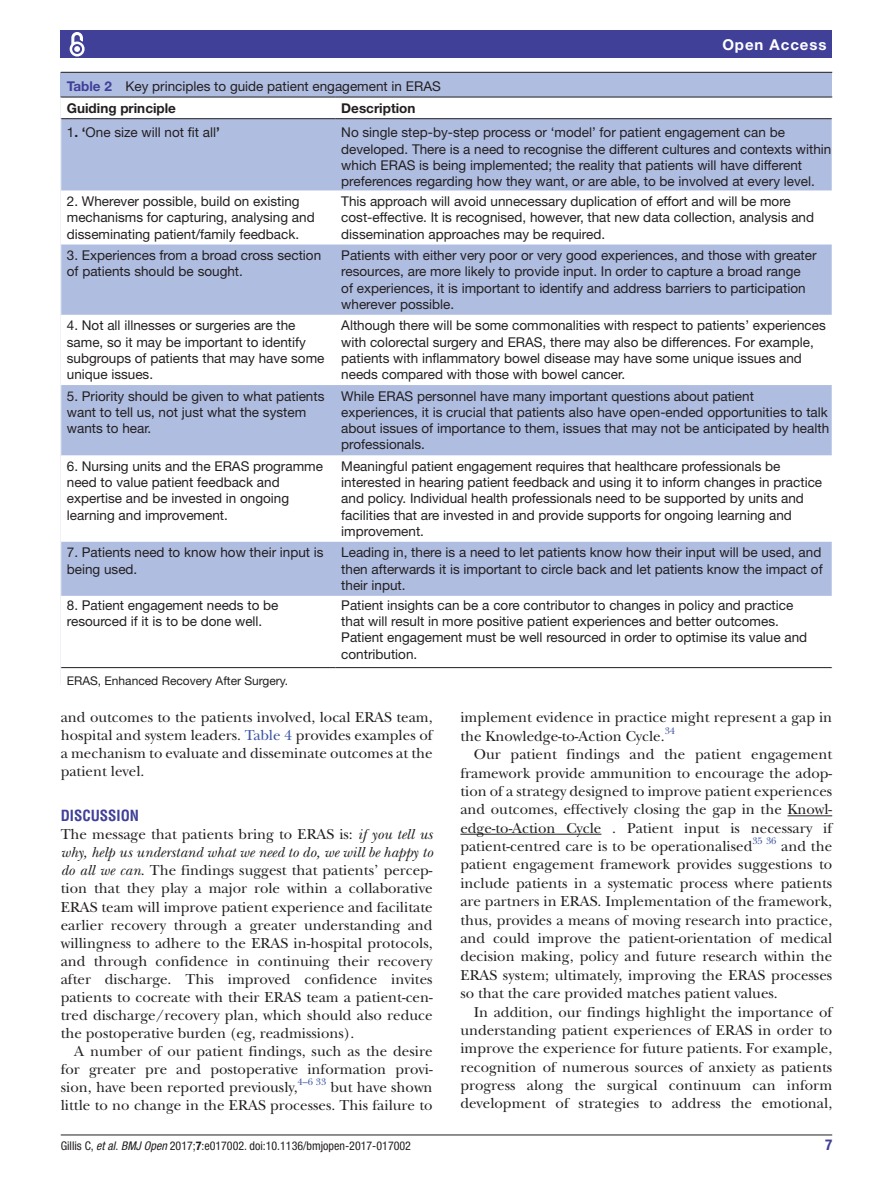
<style>
.page{position:relative;width:893px;height:1191px;background:#fff}
.page>*{position:absolute;margin:0;border:0;box-sizing:border-box;transform-origin:0 0}
.t1{font:15px/18px "New Baskerville";color:#231f20;text-align:justify}
.t2{font:700 15px "Helvetica Neue LT Std";letter-spacing:.065em;color:#fff}
.t3{font:700 condensed 15px "Helvetica LT Std";color:#414099}
.t4{font:700 condensed 15px "Helvetica Neue LT Std";color:#414099}
.t5{font:13.5px/16.2px "Helvetica Neue LT Std";color:#231f20}
.t6{font:700 13.5px "Helvetica Neue LT Std";color:#231f20}
.t7{font:condensed 12px "Helvetica Neue LT Std";color:#231f20}
.t8{font:12px "Helvetica Neue LT Std";color:#231f20}
.t9{font:9.9px "New Baskerville";color:#3853a3}
.s1{font-weight:700;color:#414099}
.s2{font-weight:700}
.s3{color:#3853a3}
.s4{font-style:italic}
</style>
<div class="page">
<hr style="left:61px;top:1134px;width:771px;height:1px;background:#231f20">
<div style="left:61px;top:31px;width:771px;height:27px;background:#414099"></div>
<svg style="left:69px;top:32px;width:16px;height:25px"></svg>
<div style="left:61px;top:73px;width:771px;height:612px;background:#afbde1"></div>
<hr style="left:61px;top:72px;width:771px;height:1px;background:#231f20">
<svg style="left:61px;top:98px;width:771px;height:586px;fill:#fff"></svg>
<hr style="left:61px;top:97px;width:274px;height:1px;background:#231f20">
<hr style="left:61px;top:118px;width:274px;height:1px;background:#231f20">
<hr style="left:335px;top:97px;width:497px;height:1px;background:#231f20">
<hr style="left:335px;top:118px;width:497px;height:1px;background:#231f20">
<hr style="left:61px;top:667px;width:274px;height:1px;background:#231f20">
<hr style="left:335px;top:667px;width:497px;height:1px;background:#231f20">
<svg style="left:60px;top:97px;width:1px;height:22px"></svg>
<svg style="left:60px;top:667px;width:1px;height:18px"></svg>
<hr style="left:61px;top:684px;width:771px;height:2px;background:#fff">
<hr style="left:787px;top:815px;width:45px;height:1px;background:#231f20">
<hr style="left:460px;top:834px;width:141px;height:1px;background:#231f20">
<p class="t5" style="left:67px;top:75px;width:376px;line-height:22px"><span class="s1">Table 2</span> Key principles to guide patient engagement in ERAS<br><span class="s2">Guiding principle</span></p>
<p class="t6" style="left:341px;top:99px;width:76px">Description</p>
<p class="t2" style="left:722px;top:35px;width:106px">Open Access</p>
<p class="t5" style="left:67px;top:124px;width:154px">1<span class="s2">. ‘</span>One size will not fit all<span class="s2">’</span></p>
<p class="t5" style="left:341px;top:124px;width:492px">No single step-by-step process or ‘model’ for patient engagement can be developed. There is a need to recognise the different cultures and contexts within which ERAS is being implemented; the reality that patients will have different preferences regarding how they want, or are able, to be involved at every level.</p>
<p class="t5" style="left:67px;top:193px;width:249px">2. Wherever possible, build on existing mechanisms for capturing, analysing and disseminating patient/family feedback.</p>
<p class="t5" style="left:341px;top:193px;width:474px">This approach will avoid unnecessary duplication of effort and will be more cost-effective. It is recognised, however, that new data collection, analysis and dissemination approaches may be required.</p>
<p class="t5" style="left:67px;top:247px;width:256px">3. Experiences from a broad cross section of patients should be sought.</p>
<p class="t5" style="left:341px;top:247px;width:477px">Patients with either very poor or very good experiences, and those with greater resources, are more likely to provide input. In order to capture a broad range<br>of experiences, it is important to identify and address barriers to participation wherever possible.</p>
<p class="t5" style="left:67px;top:317px;width:259px">4. Not all illnesses or surgeries are the same, so it may be important to identify subgroups of patients that may have some unique issues.</p>
<p class="t5" style="left:341px;top:317px;width:486px">Although there will be some commonalities with respect to patients’ experiences with colorectal surgery and ERAS, there may also be differences. For example, patients with inflammatory bowel disease may have some unique issues and needs compared with those with bowel cancer.</p>
<p class="t5" style="left:67px;top:387px;width:259px">5. Priority should be given to what patients want to tell us, not just what the system wants to hear.</p>
<p class="t5" style="left:341px;top:387px;width:489px">While ERAS personnel have many important questions about patient experiences, it is crucial that patients also have open-ended opportunities to talk about issues of importance to them, issues that may not be anticipated by health professionals.</p>
<p class="t5" style="left:67px;top:458px;width:258px">6. Nursing units and the ERAS programme need to value patient feedback and expertise and be invested in ongoing learning and improvement.</p>
<p class="t5" style="left:341px;top:458px;width:482px">Meaningful patient engagement requires that healthcare professionals be interested in hearing patient feedback and using it to inform changes in practice and policy. Individual health professionals need to be supported by units and facilities that are invested in and provide supports for ongoing learning and improvement.</p>
<p class="t5" style="left:67px;top:544px;width:258px">7. Patients need to know how their input is being used.</p>
<p class="t5" style="left:341px;top:544px;width:483px;text-align:justify">Leading in, there is a need to let patients know how their input will be used, and then afterwards it is important to circle back and let patients know the impact of their input.</p>
<p class="t5" style="left:67px;top:597px;width:213px">8. Patient engagement needs to be resourced if it is to be done well.</p>
<p class="t5" style="left:341px;top:597px;width:467px">Patient insights can be a core contributor to changes in policy and practice that will result in more positive patient experiences and better outcomes.<br>Patient engagement must be well resourced in order to optimise its value and contribution.</p>
<p class="t8" style="left:67px;top:674px;width:223px">ERAS, Enhanced Recovery After Surgery.</p>
<p class="t1" style="left:61px;top:708px;width:373px">and outcomes to the patients involved, local ERAS team, hospital and system leaders. <span class="s3">Table 4</span> provides examples of a mechanism to evaluate and disseminate outcomes at the patient level.</p>
<p class="t3" style="left:61px;top:806px;width:80px">DISCUSSION</p>
<p class="t1" style="left:61px;top:825px;width:373px">The message that patients bring to ERAS is: <span class="s4">if you tell us why, help us understand what we need to do, we will be happy to do all we can</span>. The findings suggest that patients’ percep&shy;tion that they play a major role within a collaborative ERAS team will improve patient experience and facilitate earlier recovery through a greater understanding and willingness to adhere to the ERAS in-hospital protocols, and through confidence in continuing their recovery after discharge. This improved confidence invites patients to cocreate with their ERAS team a patient-cen&shy;tred discharge/recovery plan, which should also reduce the postoperative burden (eg, readmissions).</p>
<p class="t1" style="left:61px;top:1041px;width:373px;text-indent:14px">A number of our patient findings, such as the desire for greater pre and postoperative information provi&shy;sion, have been reported previously,</p>
<p class="t1" style="left:460px;top:708px;width:373px">implement evidence in practice might represent a gap in the Knowledge-to-Action Cycle.</p>
<p class="t9" style="left:665px;top:725px;width:12px">34</p>
<p class="t1" style="left:460px;top:745px;width:373px;text-indent:14px">Our patient findings and the patient engagement framework provide ammunition to encourage the adop&shy;tion of a strategy designed to improve patient experiences and outcomes, effectively closing the gap in the Knowl&shy;edge-to-Action Cycle . Patient input is necessary if patient-centred care is to be operationalised</p>
<p class="t9" style="left:752px;top:835px;width:25px">35 36</p>
<p class="t1" style="left:460px;top:837px;width:373px;text-indent:321px">and the patient engagement framework provides suggestions to include patients in a systematic process where patients are partners in ERAS. Implementation of the framework, thus, provides a means of moving research into practice, and could improve the patient-orientation of medical decision making, policy and future research within the ERAS system; ultimately, improving the ERAS processes so that the care provided matches patient values.</p>
<p class="t1" style="left:460px;top:1002px;width:373px;line-height:18.5px;text-indent:13px">In addition, our findings highlight the importance of understanding patient experiences of ERAS in order to improve the experience for future patients. For example, recognition of numerous sources of anxiety as patients progress along the surgical continuum can inform development of strategies to address the emotional,</p>
<p class="t9" style="left:298px;top:1075px;width:30px">4–6 33</p>
<p class="t1" style="left:61px;top:1077px;width:373px;text-align:right">but have shown<br>little to no change in the ERAS processes. This failure to</p>
<p class="t7" style="left:61px;top:1138px;width:352px">Gillis C, <span class="s4">et al</span>. <span class="s4">BMJ Open</span> 2017;<span class="s2">7</span>:e017002. doi:10.1136/bmjopen-2017-017002</p>
<p class="t4" style="left:825px;top:1135px;width:9px">7</p>
</div>
